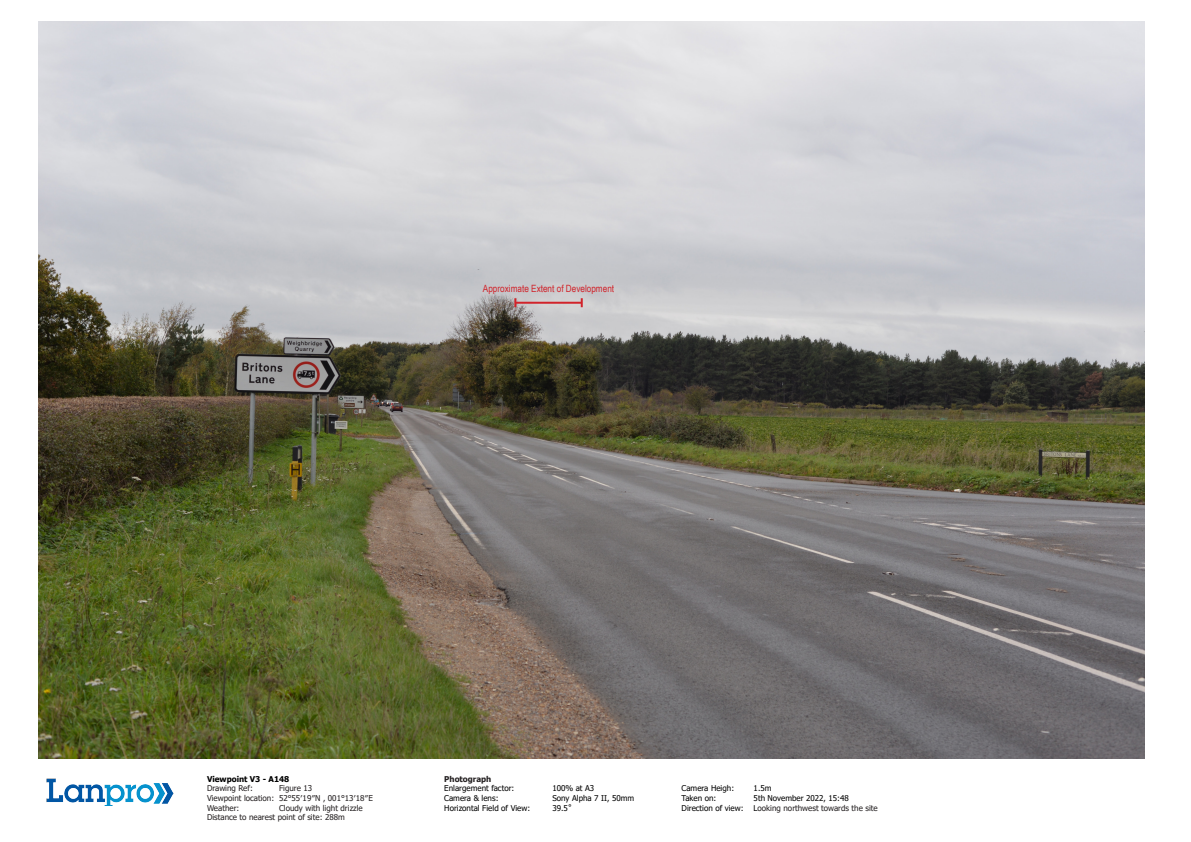
<style>
.page{position:relative;width:1191px;height:842px;background:#fff}
.page>*{position:absolute;margin:0;border:0;box-sizing:border-box;transform-origin:0 0}
.t1{font:10px "Arial Narrow";color:#d1232a}
.t2{font:8px "Tahoma";color:#231f20}
.t3{font:8px "Tahoma";color:#000}
.t4{font:700 8px "Tahoma";color:#000}
.t5{font:700 8px "Tahoma";color:#231f20}
.s1{color:#000}
</style>
<div class="page">
<img style="left:46px;top:778px;width:128px;height:28px">
<img style="left:38px;top:21px;width:1106px;height:737px">
<hr style="left:515px;top:302px;width:67px;height:2px;background:#d1232a">
<svg style="left:514px;top:298px;width:2px;height:9px"></svg>
<svg style="left:581px;top:298px;width:2px;height:9px"></svg>
<p class="t1" style="left:483px;top:281px;width:133px">Approximate Extent of Development</p>
<p class="t4" style="left:207px;top:773px;width:84px">Viewpoint V3 - A148</p>
<p class="t2" style="left:207px;top:783px;width:47px">Drawing Ref:</p>
<p class="t2" style="left:279px;top:783px;width:35px">Figure 13</p>
<p class="t2" style="left:207px;top:793px;width:167px">Viewpoint location: 52°55′19″N , 001°13′18″E</p>
<p class="t2" style="left:207px;top:802px;width:34px">Weather:</p>
<p class="t2" style="left:279px;top:802px;width:85px">Cloudy with light drizzle</p>
<p class="t2" style="left:207px;top:812px;width:139px">Distance to nearest point of site: 288m</p>
<p class="t5" style="left:444px;top:773px;width:49px">Photograph</p>
<p class="t3" style="left:444px;top:783px;width:72px">Enlargement factor:</p>
<p class="t3" style="left:552px;top:783px;width:43px">100% at A3</p>
<p class="t3" style="left:444px;top:793px;width:56px">Camera &amp; lens:</p>
<p class="t3" style="left:552px;top:793px;width:83px">Sony Alpha 7 II, 50mm</p>
<p class="t3" style="left:444px;top:802px;width:87px">Horizontal Field of View:</p>
<p class="t3" style="left:552px;top:802px;width:21px">39.5˚</p>
<p class="t3" style="left:681px;top:783px;width:54px">Camera Heigh:</p>
<p class="t3" style="left:753px;top:783px;width:19px">1.5m</p>
<p class="t3" style="left:681px;top:793px;width:36px">Taken on:</p>
<p class="t3" style="left:753px;top:793px;width:97px">5th November 2022, 15:48</p>
<p class="t3" style="left:681px;top:802px;width:63px">Direction of view:</p>
<p class="t2" style="left:753px;top:802px;width:126px"><span class="s1">L</span>ooking northwest towards the site</p>
</div>
